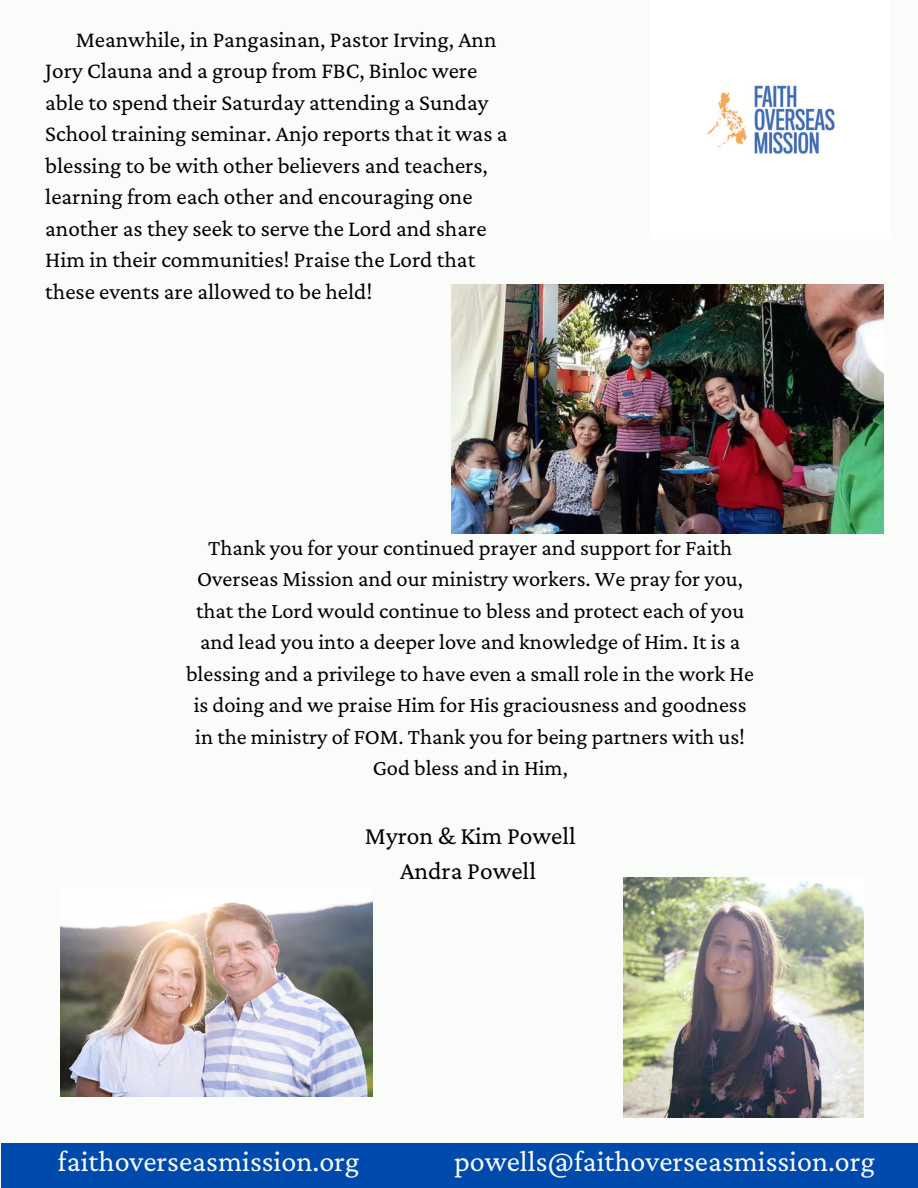
<style>
.page{position:relative;width:918px;height:1188px;background:#fafcf9}
.page>*{position:absolute;margin:0;border:0;box-sizing:border-box;transform-origin:0 0}
.t1{font:30px "Crimson Pro";color:#fafcf9}
.t2{font:25.5px "Crimson Pro";color:#000}
.t3{font:23.25px/31.5px "Crimson Pro";color:#000}
.t4{font:22.5px/31.5px "Crimson Pro";color:#000;text-align:center}
</style>
<div class="page">
<div style="left:1px;top:1144px;width:917px;height:44px;background:#004aad"></div>
<img style="left:452px;top:284px;width:431px;height:249px">
<img style="left:707px;top:85px;width:128px;height:69px">
<img style="left:61px;top:901px;width:311px;height:196px">
<img style="left:624px;top:877px;width:240px;height:240px">
<p class="t3" style="left:45px;top:23px;width:464px;text-indent:30px">Meanwhile, in Pangasinan, Pastor Irving, Ann Jory Clauna and a group from FBC, Binloc were able to spend their Saturday attending a Sunday School training seminar. Anjo reports that it was a blessing to be with other believers and teachers, learning from each other and encouraging one another as they seek to serve the Lord and share Him in their communities! Praise the Lord that these events are allowed to be held!</p>
<p class="t4" style="left:186px;top:531px;width:569px">Thank you for your continued prayer and support for Faith Overseas Mission and our ministry workers. We pray for you, that the Lord would continue to bless and protect each of you and lead you into a deeper love and knowledge of Him. It is a blessing and a privilege to have even a small role in the work He is doing and we praise Him for His graciousness and goodness in the ministry of FOM. Thank you for being partners with us!<br>God bless and in Him,</p>
<p class="t2" style="left:365px;top:821px;width:212px">Myron &amp; Kim Powell</p>
<p class="t2" style="left:400px;top:856px;width:137px">Andra Powell</p>
<p class="t1" style="left:58px;top:1144px;width:303px">faithoverseasmission.org</p>
<p class="t1" style="left:454px;top:1144px;width:422px">powells@faithoverseasmission.org</p>
</div>
